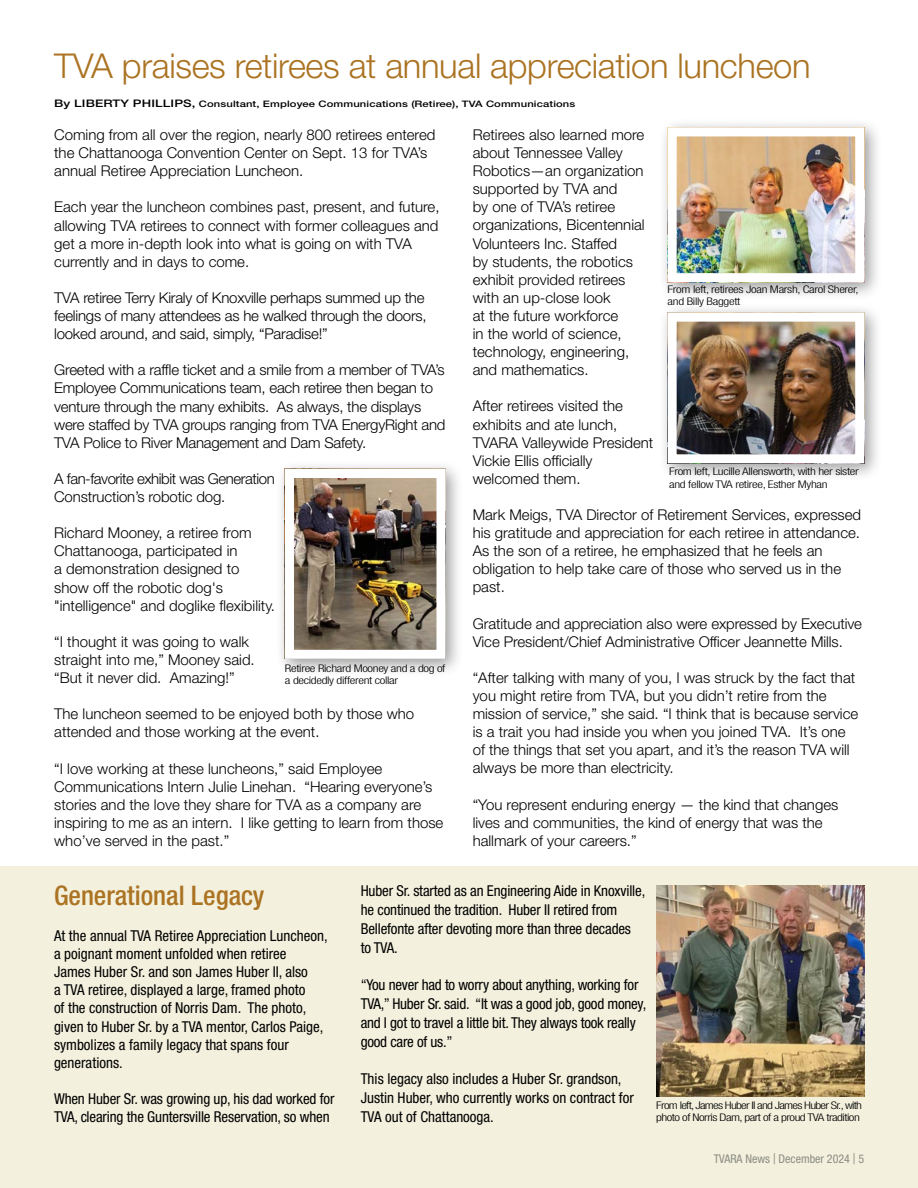
<style>
.page{position:relative;width:918px;height:1188px;background:#fff}
.page>*{position:absolute;margin:0;border:0;box-sizing:border-box;transform-origin:0 0}
.t1{font:300 34.2px "Helvetica Neue LT Std";letter-spacing:-.01em;color:#ab7322}
.t2{font:500 condensed 27px "Helvetica Neue LT Std";color:#ab7322}
.t3{font:condensed 15px/18.1px "Helvetica Neue LT Std";color:#000}
.t4{font:300 14.85px/18.1px "Helvetica Neue LT Std";color:#000}
.t5{font:300 14.85px/18.1px "Helvetica Neue LT Std";letter-spacing:-.03em;color:#000}
.t6{font:condensed 12px "Helvetica Neue LT Std";color:#939598}
.t7{font:300 condensed 10.5px/12.6px "Helvetica Neue LT Std";letter-spacing:-.025em;color:#000;scale:1.25 1}
.t8{font:300 condensed 10.5px/12.6px "Helvetica Neue LT Std";letter-spacing:-.055em;color:#000;scale:1.25 1}
.t9{font:500 9px "Helvetica Neue LT Std";letter-spacing:.01em;color:#000;scale:1.26 1}
.s1{font-size:10.35px}
.s2{font-size:15px}
</style>
<div class="page">
<div style="left:0;top:867px;width:918px;height:321px;background:#f3f0dd"></div>
<img style="left:656px;top:886px;width:208px;height:210px">
<div style="left:275px;top:459px;width:189px;height:218px;background:#000;opacity:.4"></div>
<img style="left:295px;top:479px;width:141px;height:170px">
<div style="left:285px;top:469px;width:161px;height:190px;border:9px solid #fff"></div>
<div style="left:658px;top:118px;width:224px;height:183px;background:#000;opacity:.4"></div>
<img style="left:678px;top:137px;width:176px;height:135px">
<div style="left:668px;top:127px;width:196px;height:155px;border:9px solid #fff"></div>
<div style="left:658px;top:303px;width:224px;height:179px;background:#000;opacity:.4"></div>
<img style="left:678px;top:323px;width:176px;height:130px">
<div style="left:668px;top:313px;width:196px;height:150px;border:9px solid #fff"></div>
<h1 class="t1" style="left:54px;top:45px;width:758px">TVA praises retirees at annual appreciation luncheon</h1>
<p class="t9" style="left:54px;top:98px;width:415px"><span class="s1">By LIBERTY PHILLIPS,</span> Consultant, Employee Communications (Retiree), TVA Communications</p>
<p class="t4" style="left:54px;top:125px;width:383px">Coming from all over the region, nearly 800 retirees entered the Chattanooga Convention Center on Sept. 13 for TVA’s annual Retiree Appreciation Luncheon.</p>
<p class="t4" style="left:54px;top:198px;width:387px">Each year the luncheon combines past, present, and future, allowing TVA retirees to connect with former colleagues and get a more in-depth look into what is going on with TVA currently and in days to come.</p>
<p class="t4" style="left:54px;top:288px;width:374px">TVA retiree Terry Kiraly of Knoxville perhaps summed up the feelings of many attendees as he walked through the doors, looked around, and said, simply, “Paradise!”</p>
<p class="t4" style="left:54px;top:361px;width:393px">Greeted with a raffle ticket and a smile from a member of TVA’s Employee Communications team, each retiree then began to venture through the many exhibits. As always, the displays were staffed by TVA groups ranging from TVA EnergyRight and TVA Police to River Management and Dam Safety.</p>
<p class="t5" style="left:54px;top:469px;width:222px">A fan-favorite exhibit was Generation<br>Construction’s robotic dog.</p>
<p class="t4" style="left:54px;top:524px;width:222px">Richard Mooney, a retiree from<br>Chattanooga, participated in<br>a demonstration designed to show off the robotic dog's "intelligence" and doglike flexibility.</p>
<p class="t4" style="left:54px;top:632px;width:202px">“I thought it was going to walk straight into me,” Mooney said. “But it never did. Amazing!”</p>
<p class="t4" style="left:54px;top:705px;width:362px">The luncheon seemed to be enjoyed both by those who attended and those working at the event.</p>
<p class="t4" style="left:54px;top:759px;width:391px">“I love working at these luncheons,” said Employee Communications Intern Julie Linehan. “Hearing everyone’s stories and the love they share for TVA as a company are inspiring to me as an intern. I like getting to learn from those who’ve served in the past.”</p>
<p class="t4" style="left:473px;top:125px;width:173px">Retirees also learned more about Tennessee Valley<br>Robotics—an organization supported by TVA and<br>by one of TVA’s retiree organizations, Bicentennial<br>Volunteers Inc. Staffed<br>by students, the robotics exhibit provided retirees with an up-close look<br>at the future workforce<br>in the world of science, technology, engineering, and mathematics.</p>
<p class="t4" style="left:473px;top:397px;width:182px">After retirees visited the exhibits and ate lunch,<br>TVARA Valleywide President<br>Vickie Ellis officially welcomed them.</p>
<p class="t4" style="left:473px;top:505px;width:390px">Mark Meigs, TVA Director of Retirement Services, expressed his gratitude and appreciation for each retiree in attendance.<br>As the son of a retiree, he emphasized that he feels an obligation to help take care of those who served us in the past.</p>
<p class="t4" style="left:473px;top:614px;width:391px">Gratitude and appreciation also were expressed by Executive<br>Vice President/Chief Administrative Officer Jeannette Mills.</p>
<p class="t4" style="left:473px;top:668px;width:387px">“After talking with many of you, I was struck by the fact that you might retire from TVA, but you didn’t retire from the mission of service,” she said. “I think that is because service is a trait you had inside you when you joined TVA. It’s one of the things that set you apart, and it’s the reason TVA will always be more than electricity.</p>
<p class="t4" style="left:473px;top:795px;width:367px">“You represent enduring energy — the kind that changes lives and communities, the kind of energy that was the hallmark of your careers.”</p>
<p class="t7" style="left:668px;top:283px;width:154px">From left, retirees Joan Marsh, Carol Sherer, and Billy Baggett</p>
<p class="t7" style="left:669px;top:465px;width:153px">From left, Lucille Allensworth, with her sister and fellow TVA retiree, Esther Myhan</p>
<p class="t7" style="left:285px;top:662px;width:130px">Retiree Richard Mooney and a dog of a decidedly different collar</p>
<h2 class="t2" style="left:54px;top:879px;width:212px">Generational Legacy</h2>
<p class="t3" style="left:54px;top:927px;width:275px">At the annual TVA Retiree Appreciation Luncheon, a poignant moment unfolded when retiree<br>James Huber Sr. and son James Huber II, also<br>a TVA retiree, displayed a large, framed photo<br>of the construction of Norris Dam. The photo, given to Huber Sr. by a TVA mentor, Carlos Paige, symbolizes a family legacy that spans four generations.</p>
<p class="t3" style="left:54px;top:1089px;width:282px">When Huber Sr. was growing up, his dad worked for<br>TVA, clearing the Guntersville Reservation, so when</p>
<p class="t3" style="left:361px;top:881px;width:286px;line-height:18.8px">Huber Sr. started as an Engineering Aide in Knoxville, he continued the tradition. Huber II retired from Bellefonte after devoting more than three decades<br>to TVA.</p>
<p class="t3" style="left:361px;top:976px;width:287px;line-height:18.8px">“You never had to worry about anything, working for TVA,” Huber Sr. said. “It was a good job, good money, and I got to travel a little bit. They always took really good care of us.”</p>
<p class="t3" style="left:361px;top:1070px;width:275px;line-height:18.8px">This legacy also includes a Huber Sr. grandson,<br>Justin Huber, who currently works on contract for<br>TVA out of Chattanooga.</p>
<p class="t8" style="left:656px;top:1099px;width:166px">From left, James Huber II and James Huber Sr., with photo of Norris Dam, part of a proud TVA tradition</p>
<p class="t6" style="left:714px;top:1151px;width:152px">TVARA News <span class="s2">|</span> December 2024 <span class="s2">|</span> 5</p>
</div>
